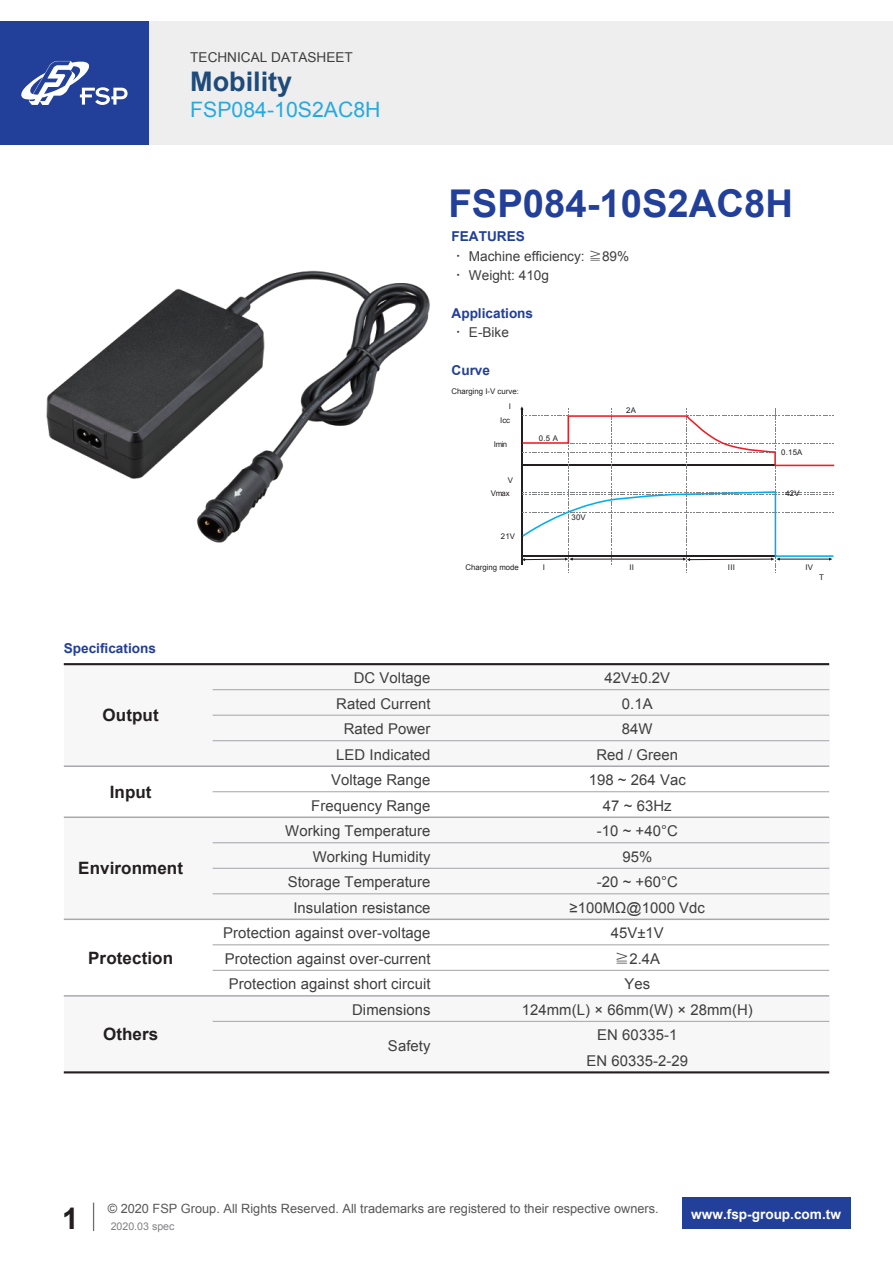
<style>
.page{position:relative;width:893px;height:1263px;background:#fff}
.page>*{position:absolute;margin:0;border:0;box-sizing:border-box;transform-origin:0 0}
.t1{font:700 38.25px "Arial";color:#223f99}
.t2{font:700 29.7px "Arial";color:#231f20}
.t3{font:700 27px "Arial";color:#1e4b7a}
.t4{font:21.3px "Arial";color:#24aae1}
.t5{font:700 16.95px "Arial";letter-spacing:.005em;color:#231f20}
.t6{font:14.85px/25.5px "Arial";letter-spacing:.005em;color:#3e3e3f;text-align:center}
.t7{font:13.65px/19.2px "Arial";color:#3e3e3f}
.t8{font:700 13.65px/19.2px "Arial";color:#223f99}
.t9{font:700 13.65px "Arial";color:#fff}
.t10{font:12.75px "Arial";color:#57585a}
.t11{font:10.65px "Arial";color:#808285}
.t12{font:7.8px/12.9px "Arial";color:#231f20}
.s1{font-weight:700;color:#223f99}
.s2{font-family:"Adobe Ming Std";font-weight:300}
.s3{font-family:"Adobe Ming Std";font-weight:300;color:#3e3e3f}
.s4{font-weight:400;color:#3e3e3f}
</style>
<div class="page">
<img style="left:46px;top:270px;width:384px;height:273px">
<svg style="left:93px;top:1202px;width:1px;height:29px"></svg>
<div style="left:682px;top:1197px;width:168px;height:32px;background:#223f99"></div>
<div style="left:0;top:21px;width:893px;height:124px;background:#eeeeef"></div>
<div style="left:0;top:21px;width:149px;height:124px;background:#223f99"></div>
<svg style="left:21px;top:61px;width:107px;height:44px"></svg>
<div style="left:64px;top:664px;width:765px;height:102px;background:#f7f7f8"></div>
<div style="left:64px;top:817px;width:765px;height:102px;background:#f7f7f8"></div>
<div style="left:64px;top:996px;width:765px;height:76px;background:#f7f7f8"></div>
<hr style="left:213px;top:689px;width:616px;height:1px;background:#a8a9ad">
<hr style="left:213px;top:715px;width:616px;height:1px;background:#a8a9ad">
<hr style="left:213px;top:740px;width:616px;height:1px;background:#a8a9ad">
<hr style="left:64px;top:765px;width:765px;height:2px;background:#a8a9ad">
<hr style="left:213px;top:791px;width:616px;height:1px;background:#a8a9ad">
<hr style="left:64px;top:816px;width:765px;height:2px;background:#a8a9ad">
<hr style="left:213px;top:842px;width:616px;height:1px;background:#a8a9ad">
<hr style="left:213px;top:868px;width:616px;height:1px;background:#a8a9ad">
<hr style="left:213px;top:893px;width:616px;height:1px;background:#a8a9ad">
<hr style="left:64px;top:918px;width:765px;height:2px;background:#a8a9ad">
<hr style="left:213px;top:944px;width:616px;height:1px;background:#a8a9ad">
<hr style="left:213px;top:970px;width:616px;height:1px;background:#a8a9ad">
<hr style="left:64px;top:995px;width:765px;height:1px;background:#a8a9ad">
<hr style="left:213px;top:1021px;width:616px;height:1px;background:#a8a9ad">
<hr style="left:64px;top:1071px;width:765px;height:2px;background:#231f20">
<hr style="left:64px;top:663px;width:765px;height:2px;background:#231f20">
<svg style="left:520px;top:406px;width:315px;height:167px"></svg>
<p class="t7" style="left:190px;top:47px;width:164px">TECHNICAL DATASHEET</p>
<h3 class="t3" style="left:190px;top:64px;width:104px">Mobility</h3>
<h3 class="t4" style="left:190px;top:95px;width:192px">FSP084-10S2AC8H</h3>
<p class="t8" style="left:64px;top:639px;width:94px">Specifications</p>
<p class="t5" style="left:103px;top:704px;width:58px">Output</p>
<p class="t5" style="left:110px;top:781px;width:43px">Input</p>
<p class="t5" style="left:78px;top:857px;width:106px">Environment</p>
<p class="t5" style="left:88px;top:946px;width:86px">Protection</p>
<p class="t5" style="left:103px;top:1023px;width:57px">Others</p>
<h1 class="t1" style="left:449px;top:178px;width:346px">FSP084-10S2AC8H</h1>
<p class="t7" style="left:452px;top:227px;width:179px"><span class="s1">FEATURES<br></span><span class="s2">‧</span> Machine efficiency: <span class="s2">≧</span>89% <span class="s2">‧</span> Weight: 410g</p>
<p class="t8" style="left:452px;top:304px;width:83px">Applications <span class="s3">‧</span> <span class="s4">E-Bike</span></p>
<p class="t8" style="left:452px;top:361px;width:40px">Curve</p>
<p class="t12" style="left:452px;top:385px;width:69px">Charging I-V curve:</p>
<p class="t12" style="left:509px;top:400px;width:4px">I</p>
<p class="t12" style="left:500px;top:414px;width:11px">Icc</p>
<p class="t12" style="left:494px;top:437px;width:15px">Imin</p>
<p class="t12" style="left:491px;top:474px;width:24px;text-indent:17px">V<br>Vmax</p>
<p class="t12" style="left:501px;top:530px;width:16px">21V</p>
<p class="t12" style="left:465px;top:561px;width:55px">Charging mode</p>
<p class="t12" style="left:539px;top:432px;width:21px">0.5 A</p>
<p class="t12" style="left:571px;top:511px;width:16px">30V</p>
<p class="t12" style="left:626px;top:404px;width:11px">2A</p>
<p class="t12" style="left:781px;top:446px;width:23px">0.15A</p>
<p class="t12" style="left:785px;top:487px;width:16px">42V</p>
<p class="t12" style="left:543px;top:561px;width:4px">I</p>
<p class="t12" style="left:629px;top:561px;width:6px">II</p>
<p class="t12" style="left:728px;top:561px;width:8px">III</p>
<p class="t12" style="left:805px;top:561px;width:9px">IV</p>
<p class="t12" style="left:819px;top:571px;width:6px">T</p>
<p class="t6" style="left:223px;top:665px;width:209px;text-align:right">DC Voltage<br>Rated Current<br>Rated Power<br>LED Indicated<br>Voltage Range<br>Frequency Range<br>Working Temperature<br>Working Humidity<br>Storage Temperature<br>Insulation resistance<br>Protection against over-voltage<br>Protection against over-current<br>Protection against short circuit<br>Dimensions</p>
<p class="t6" style="left:388px;top:1033px;width:44px">Safety</p>
<p class="t6" style="left:522px;top:665px;width:233px">42V±0.2V<br>0.1A<br>84W<br>Red / Green<br>198 ~ 264 Vac<br>47 ~ 63Hz<br>-10 ~ +40°C<br>95%<br>-20 ~ +60°C<br>≥100MΩ@1000 Vdc<br>45V±1V<br><span class="s2">≧</span>2.4A<br>Yes<br>124mm(L) × 66mm(W) × 28mm(H)<br>EN 60335-1<br>EN 60335-2-29</p>
<p class="t10" style="left:108px;top:1200px;width:553px">© 2020 FSP Group. All Rights Reserved. All trademarks are registered to their respective owners.</p>
<p class="t11" style="left:111px;top:1219px;width:65px">2020.03 spec</p>
<h2 class="t2" style="left:62px;top:1199px;width:18px">1</h2>
<p class="t9" style="left:691px;top:1205px;width:151px">www.fsp-group.com.tw</p>
</div>
